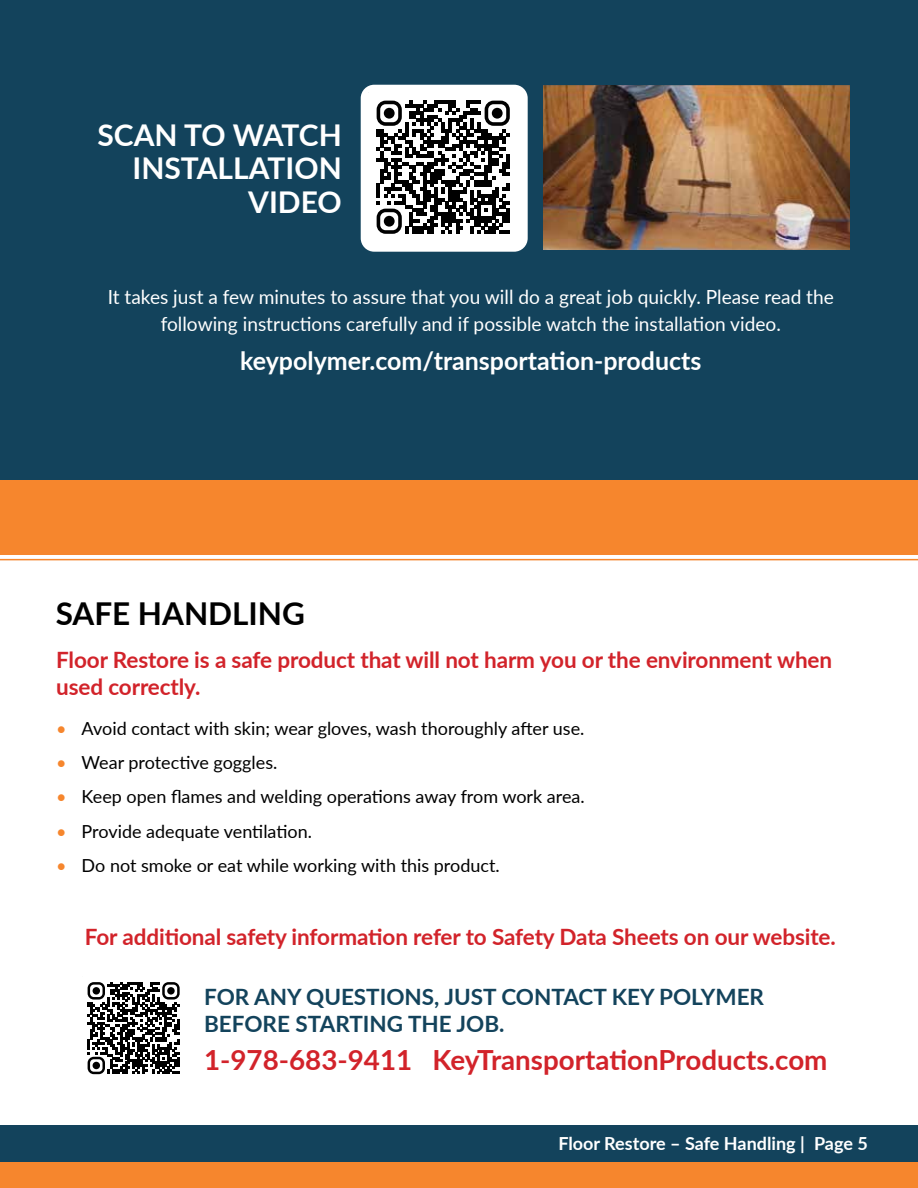
<style>
.page{position:relative;width:918px;height:1188px;background:#fff}
.page>*{position:absolute;margin:0;border:0;box-sizing:border-box;transform-origin:0 0}
.t1{font:700 31.5px "Lato";color:#000}
.t2{font:700 30px/33.8px "Lato";color:#fff;text-align:right}
.t3{font:700 27.75px "Lato";color:#d2232a}
.t4{font:700 25.5px "Lato";color:#fff}
.t5{font:700 22.5px/27px "Lato";letter-spacing:-.005em;color:#d2232a}
.t6{font:700 22.5px/27px "Lato";color:#13435c}
.t7{font:19.5px/26.4px "Lato";color:#fff;text-align:center}
.t8{font:18px "Lato";color:#000}
.t9{font:700 18px "Lato";color:#fff}
.s1{color:#f6862d}
</style>
<div class="page">
<svg style="left:0;top:1162px;width:1px;height:26px"></svg>
<div style="left:1px;top:1162px;width:917px;height:26px;background:#f6862d"></div>
<hr style="left:0;top:1125px;width:1px;height:37px;background:#13435c">
<div style="left:1px;top:1125px;width:917px;height:37px;background:#13435c"></div>
<div style="left:0;top:434px;width:918px;height:121px;background:#f6862d"></div>
<hr style="left:0;top:559px;width:918px;height:1px;background:#f6862d">
<div style="left:0;top:0;width:918px;height:480px;background:#13435c"></div>
<svg style="left:87px;top:982px;width:93px;height:92px"></svg>
<div style="left:93px;top:1062px;width:7px;height:7px;background:#000;border-radius:50%"></div>
<img style="left:544px;top:85px;width:306px;height:164px">
<div style="left:361px;top:85px;width:167px;height:167px;background:#fff;border-radius:14px"></div>
<svg style="left:377px;top:101px;width:133px;height:133px"></svg>
<div style="left:384px;top:216px;width:11px;height:11px;background:#000;border-radius:50%"></div>
<h2 class="t2" style="left:98px;top:116px;width:246px">SCAN TO WATCH<br>INSTALLATION<br>VIDEO</h2>
<p class="t7" style="left:108px;top:283px;width:728px">It takes just a few minutes to assure that you will do a great job quickly. Please read the following instructions carefully and if possible watch the installation video.</p>
<h3 class="t4" style="left:240px;top:342px;width:463px">keypolymer.com/transportation-products</h3>
<h1 class="t1" style="left:56px;top:591px;width:251px">SAFE HANDLING</h1>
<p class="t5" style="left:56px;top:645px;width:778px">Floor Restore is a safe product that will not harm you or the environment when used correctly.</p>
<p class="t8" style="left:56px;top:715px;width:530px"><span class="s1">•</span> Avoid contact with skin; wear gloves, wash thoroughly after use.</p>
<p class="t8" style="left:56px;top:750px;width:223px"><span class="s1">•</span> Wear protective goggles.</p>
<p class="t8" style="left:56px;top:784px;width:530px"><span class="s1">•</span> Keep open flames and welding operations away from work area.</p>
<p class="t8" style="left:56px;top:818px;width:257px"><span class="s1">•</span> Provide adequate ventilation.</p>
<p class="t8" style="left:56px;top:852px;width:445px"><span class="s1">•</span> Do not smoke or eat while working with this product.</p>
<p class="t5" style="left:85px;top:922px;width:752px">For additional safety information refer to Safety Data Sheets on our website.</p>
<p class="t6" style="left:204px;top:983px;width:561px">FOR ANY QUESTIONS, JUST CONTACT KEY POLYMER<br>BEFORE STARTING THE JOB.</p>
<h3 class="t3" style="left:204px;top:1039px;width:625px">1-978-683-9411 KeyTransportationProducts.com</h3>
<p class="t9" style="left:558px;top:1130px;width:311px">Floor Restore – Safe Handling | Page 5</p>
</div>
